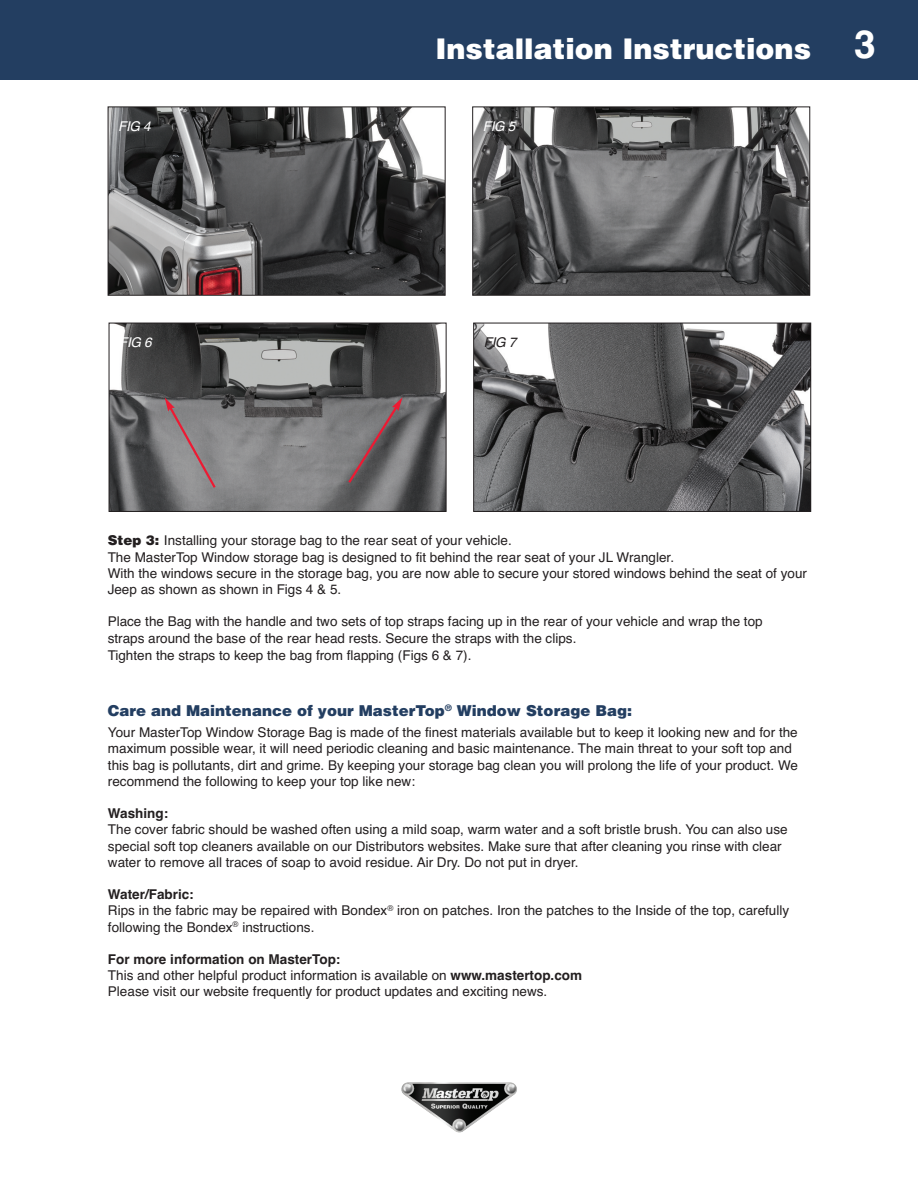
<style>
.page{position:relative;width:918px;height:1190px;background:#fff}
.page>*{position:absolute;margin:0;border:0;box-sizing:border-box;transform-origin:0 0}
.t1{font:900 28.5px "Helvetica";color:#fff}
.t2{font:900 15px "Helvetica";color:#233e61}
.t3{font:13.5px/16.2px "Helvetica";color:#231f20}
.t4{font:italic 13.5px "Helvetica";letter-spacing:-.025em;color:#fff}
.t5{font:700 13.5px "Helvetica";color:#231f20}
.t6{font:italic 13.5px "Helvetica";color:#231f20}
.s1{font-weight:700;font-size:39px}
.s2{font-weight:900}
.s3{font-weight:700}
</style>
<div class="page">
<div style="left:0;top:0;width:917px;height:79px;background:#233e61"></div>
<img style="left:401px;top:1082px;width:116px;height:50px">
<img style="left:110px;top:108px;width:333px;height:185px">
<div style="left:108px;top:106px;width:337px;height:189px;border:1px solid #231f20"></div>
<img style="left:474px;top:108px;width:333px;height:185px">
<div style="left:472px;top:106px;width:337px;height:189px;border:1px solid #231f20"></div>
<img style="left:111px;top:324px;width:333px;height:185px">
<div style="left:109px;top:322px;width:337px;height:189px;border:1px solid #231f20"></div>
<img style="left:475px;top:324px;width:333px;height:185px">
<div style="left:473px;top:322px;width:337px;height:189px;border:1px solid #231f20"></div>
<svg style="left:165px;top:397px;width:53px;height:93px;background:#8d8285"></svg>
<svg style="left:346px;top:397px;width:56px;height:88px;background:#746a6d"></svg>
<h1 class="t1" style="left:435px;top:30px;width:442px">Installation Instructions <span class="s1">3</span></h1>
<p class="t4" style="left:118px;top:118px;width:34px">FIG 4</p>
<p class="t4" style="left:482px;top:118px;width:34px">FIG 5</p>
<p class="t4" style="left:119px;top:334px;width:34px">FIG 6</p>
<p class="t6" style="left:483px;top:334px;width:34px">FIG 7</p>
<p class="t3" style="left:108px;top:531px;width:700px"><span class="s2">Step 3:</span> Installing your storage bag to the rear seat of your vehicle.<br>The MasterTop Window storage bag is designed to fit behind the rear seat of your JL Wrangler.<br>With the windows secure in the storage bag, you are now able to secure your stored windows behind the seat of your Jeep as shown as shown in Figs 4 &amp; 5.</p>
<p class="t3" style="left:108px;top:613px;width:656px;line-height:16.8px">Place the Bag with the handle and two sets of top straps facing up in the rear of your vehicle and wrap the top straps around the base of the rear head rests. Secure the straps with the clips.<br>Tighten the straps to keep the bag from flapping (Figs 6 &amp; 7).</p>
<p class="t2" style="left:108px;top:700px;width:525px">Care and Maintenance of your MasterTop<sup>®</sup> Window Storage Bag:</p>
<p class="t3" style="left:108px;top:724px;width:691px">Your MasterTop Window Storage Bag is made of the finest materials available but to keep it looking new and for the maximum possible wear, it will need periodic cleaning and basic maintenance. The main threat to your soft top and this bag is pollutants, dirt and grime. By keeping your storage bag clean you will prolong the life of your product. We recommend the following to keep your top like new:</p>
<p class="t5" style="left:108px;top:805px;width:62px">Washing:</p>
<p class="t3" style="left:108px;top:821px;width:681px">The cover fabric should be washed often using a mild soap, warm water and a soft bristle brush. You can also use special soft top cleaners available on our Distributors websites. Make sure that after cleaning you rinse with clear water to remove all traces of soap to avoid residue. Air Dry. Do not put in dryer.</p>
<p class="t3" style="left:108px;top:886px;width:682px"><span class="s3">Water/Fabric:<br></span>Rips in the fabric may be repaired with Bondex<sup>®</sup> iron on patches. Iron the patches to the Inside of the top, carefully following the Bondex<sup>®</sup> instructions.</p>
<p class="t3" style="left:108px;top:951px;width:475px"><span class="s3">For more information on MasterTop:<br></span>This and other helpful product information is available on <span class="s3">www.mastertop.com<br></span>Please visit our website frequently for product updates and exciting news.</p>
</div>
